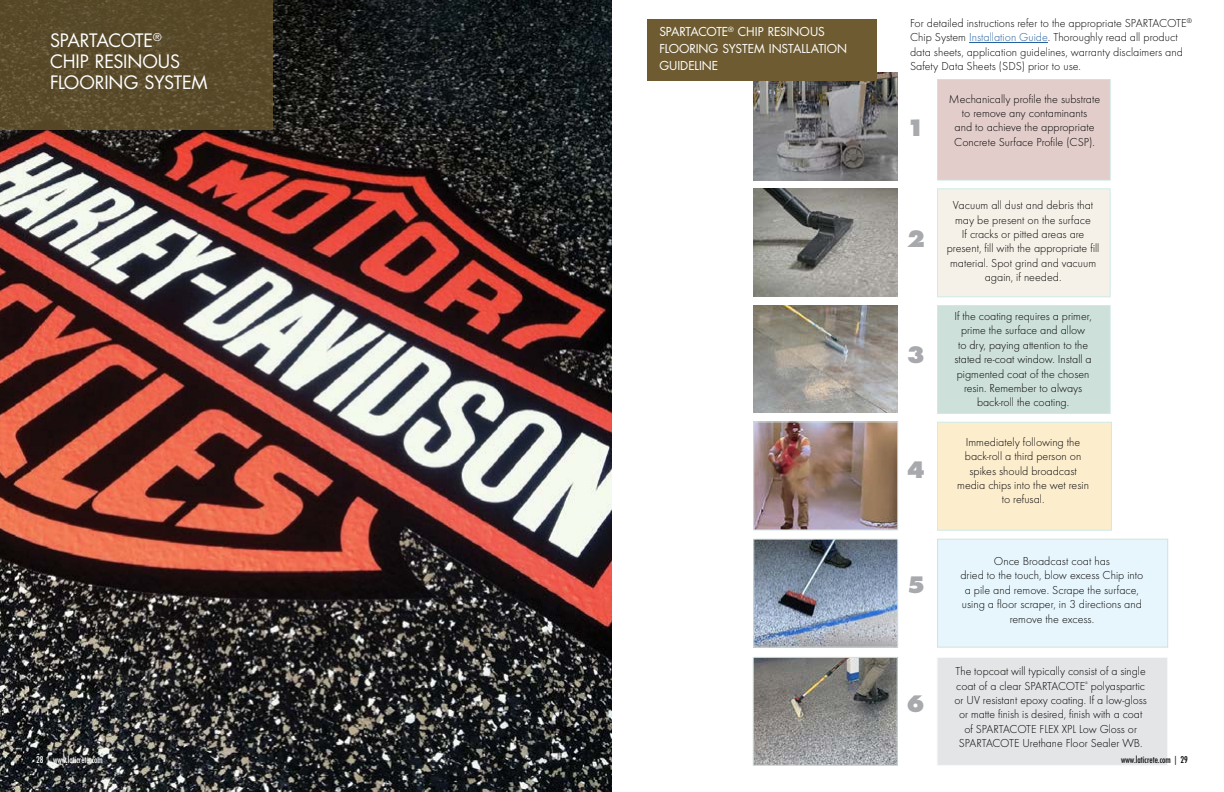
<style>
.page{position:relative;width:1224px;height:792px;background:#fff}
.page>*{position:absolute;margin:0;border:0;box-sizing:border-box;transform-origin:0 0}
.t1{font:800 22px "Futura";color:#a7a9ac}
.t2{font:18px/21px "Futura";letter-spacing:-.01em;color:#fff}
.t3{font:300 12px/14.4px "Futura";color:#000;text-align:center}
.t4{font:12px/17.3px "Futura";letter-spacing:-.005em;color:#fff}
.t5{font:condensed 9px "Futura";color:#fff}
.t6{font:condensed 9px "Futura";color:#000}
.t7{font:300 3.5px "Futura";color:#000}
.s1{color:#215e9e}
</style>
<div class="page">
<img style="left:0;top:0;width:612px;height:792px">
<img style="left:754px;top:72px;width:144px;height:108px">
<div style="left:937px;top:79px;width:173px;height:101px;background:#e2cdca"></div>
<img style="left:754px;top:189px;width:144px;height:108px">
<div style="left:937px;top:189px;width:173px;height:108px;background:#f6f1e8"></div>
<div style="left:937px;top:305px;width:173px;height:109px;background:#cde0d9"></div>
<img style="left:756px;top:424px;width:140px;height:104px">
<div style="left:754px;top:422px;width:144px;height:108px;border:1px solid #cfe3df"></div>
<div style="left:937px;top:539px;width:231px;height:108px;background:#e7f6fd;border:1px solid #cfe3df"></div>
<img style="left:756px;top:541px;width:140px;height:104px">
<div style="left:754px;top:539px;width:144px;height:108px;border:1px solid #cfe3df"></div>
<div style="left:937px;top:422px;width:175px;height:108px;background:#fcedcd"></div>
<div style="left:937px;top:657px;width:231px;height:108px;background:#e3e5e6;border:1px solid #cfe3df"></div>
<img style="left:755px;top:659px;width:140px;height:104px">
<div style="left:753px;top:657px;width:144px;height:108px;border:1px solid #cfe3df"></div>
<hr style="left:969px;top:42px;width:79px;height:1px;background:#215e9e">
<img style="left:754px;top:305px;width:144px;height:108px">
<svg style="left:0;top:0;width:272px;height:130px;fill:#584a2a"></svg>
<div style="left:647px;top:19px;width:229px;height:62px;background:#6e5b31"></div>
<h2 class="t2" style="left:50px;top:30px;width:159px">SPARTACOTE<sup>®<br></sup>CHIP RESINOUS<br>FLOORING SYSTEM</h2>
<p class="t4" style="left:659px;top:23px;width:189px">SPARTACOTE<sup>®</sup> CHIP RESINOUS<br>FLOORING SYSTEM INSTALLATION<br>GUIDELINE</p>
<p class="t3" style="left:910px;top:16px;width:283px;text-align:left">For detailed instructions refer to the appropriate SPARTACOTE<sup>® </sup>Chip System <span class="s1">Installation Guide</span>. Thoroughly read all product data sheets, application guidelines, warranty disclaimers and Safety Data Sheets (SDS) prior to use.</p>
<h1 class="t1" style="left:907px;top:114px;width:20px">1</h1>
<h1 class="t1" style="left:907px;top:225px;width:20px">2</h1>
<h1 class="t1" style="left:907px;top:341px;width:20px">3</h1>
<h1 class="t1" style="left:907px;top:456px;width:20px">4</h1>
<h1 class="t1" style="left:907px;top:571px;width:20px">5</h1>
<h1 class="t1" style="left:906px;top:689px;width:20px">6</h1>
<p class="t3" style="left:949px;top:92px;width:153px">Mechanically profile the substrate to remove any contaminants<br>and to achieve the appropriate<br>Concrete Surface Profile (CSP).</p>
<p class="t3" style="left:947px;top:198px;width:154px">Vacuum all dust and debris that may be present on the surface<br>If cracks or pitted areas are present, fill with the appropriate fill material. Spot grind and vacuum again, if needed.</p>
<p class="t3" style="left:954px;top:309px;width:139px">If the coating requires a primer, prime the surface and allow<br>to dry, paying attention to the stated re-coat window. Install a pigmented coat of the chosen resin. Remember to always back-roll the coating.</p>
<p class="t3" style="left:957px;top:435px;width:133px">Immediately following the back-roll a third person on spikes should broadcast media chips into the wet resin to refusal.</p>
<p class="t3" style="left:960px;top:554px;width:184px">Once Broadcast coat has<br>dried to the touch, blow excess Chip into a pile and remove. Scrape the surface, using a floor scraper, in 3 directions and remove the excess.</p>
<p class="t3" style="left:956px;top:664px;width:192px;text-align:left">The topcoat will typically consist of a single coat of a clear SPARTACOTE</p>
<p class="t7" style="left:1085px;top:680px;width:4px">®</p>
<p class="t3" style="left:1091px;top:678px;width:56px">polyaspartic</p>
<p class="t3" style="left:955px;top:693px;width:194px">or UV resistant epoxy coating. If a low-gloss</p>
<p class="t3" style="left:959px;top:707px;width:185px">or matte finish is desired, finish with a coat</p>
<p class="t3" style="left:964px;top:722px;width:174px">of SPARTACOTE FLEX XPL Low Gloss or</p>
<p class="t3" style="left:959px;top:736px;width:185px">SPARTACOTE Urethane Floor Sealer WB.</p>
<p class="t5" style="left:36px;top:754px;width:68px">28 | www.laticrete.com</p>
<p class="t6" style="left:1121px;top:754px;width:68px">www.laticrete.com | 29</p>
</div>
